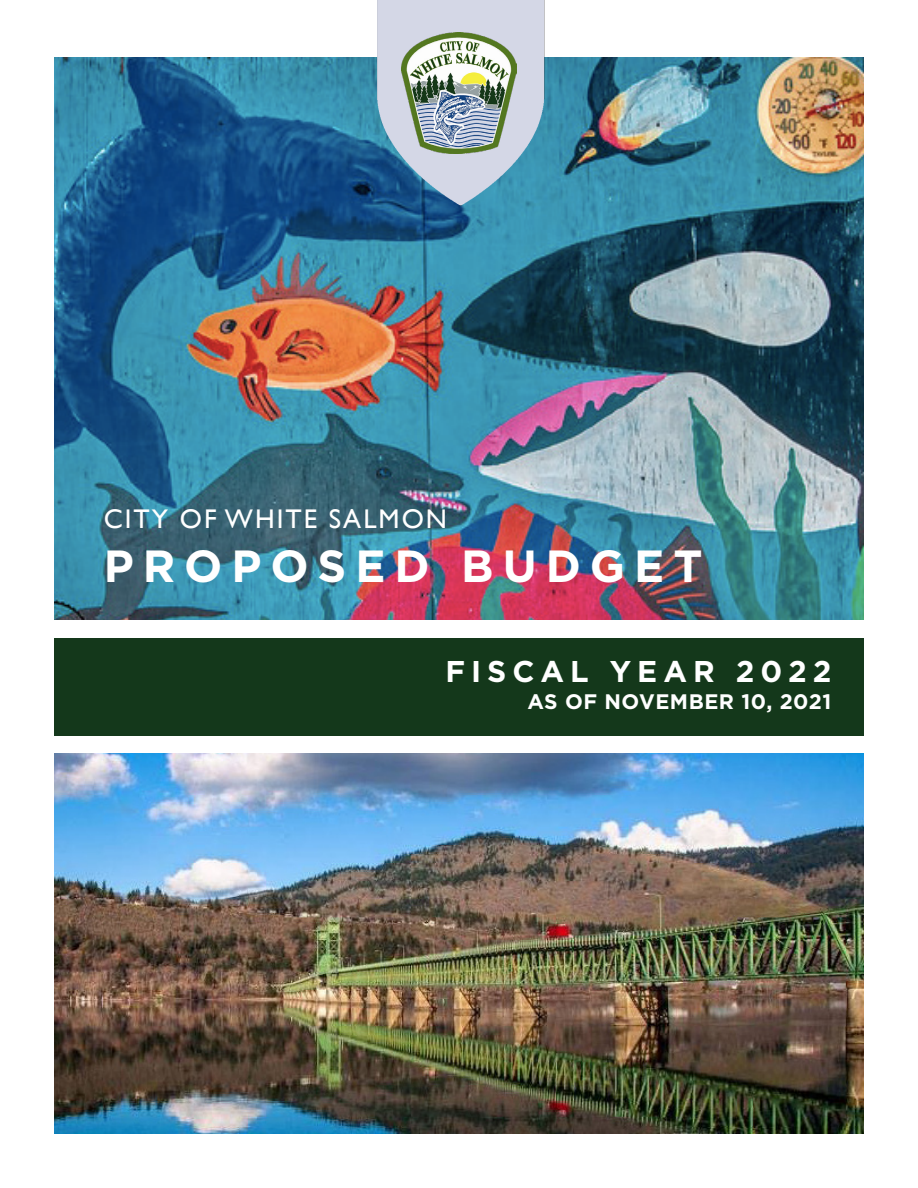
<style>
.page{position:relative;width:918px;height:1188px;background:#fff}
.page>*{position:absolute;margin:0;border:0;box-sizing:border-box;transform-origin:0 0}
.t1{font:700 45px "Gotham";letter-spacing:.2em;color:#fff}
.t2{font:700 30px "Gotham";letter-spacing:.2em;color:#fff}
.t3{font:27px "Gill Sans";letter-spacing:.075em;color:#fff}
.t4{font:700 21px "Gotham";letter-spacing:.025em;color:#fff}
</style>
<div class="page">
<img style="left:54px;top:754px;width:810px;height:380px">
<img style="left:54px;top:57px;width:810px;height:563px">
<img style="left:376px;top:0;width:168px;height:207px">
<img style="left:402px;top:32px;width:114px;height:121px">
<div style="left:54px;top:638px;width:810px;height:97px;background:#14381b"></div>
<p class="t3" style="left:104px;top:503px;width:345px">CITY OF WHITE SALMON</p>
<p class="t1" style="left:104px;top:540px;width:600px">PROPOSED BUDGET</p>
<p class="t2" style="left:445px;top:654px;width:388px">FISCAL YEAR 2022</p>
<p class="t4" style="left:527px;top:690px;width:306px">AS OF NOVEMBER 10, 2021</p>
</div>
